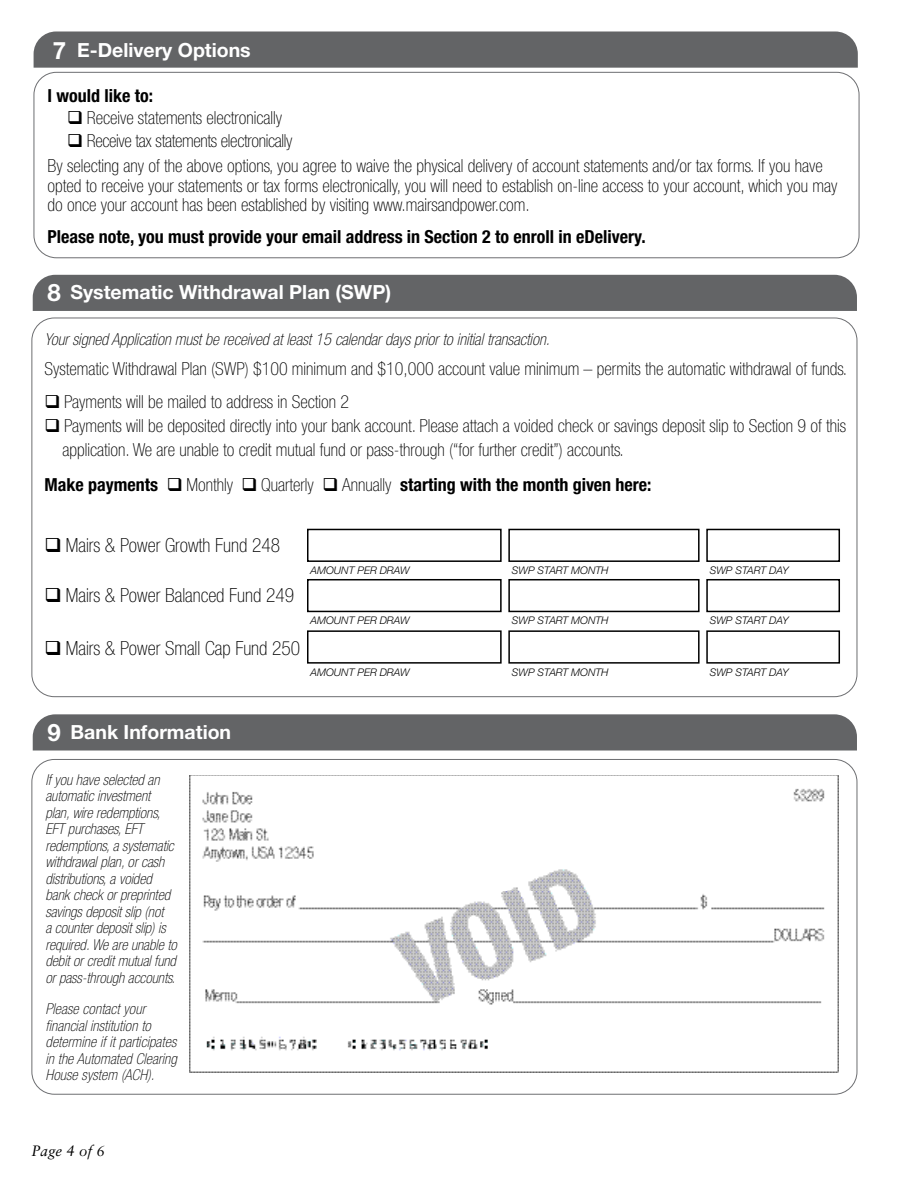
<style>
.page{position:relative;width:918px;height:1188px;background:#fff}
.page>*{position:absolute;margin:0;border:0;box-sizing:border-box;transform-origin:0 0}
.t1{font:100 condensed 19.5px "Helvetica Neue";color:#000}
.t2{font:700 19.5px "Helvetica Neue";color:#fff}
.t3{font:100 condensed 18px/24px "Helvetica Neue";color:#000}
.t4{font:700 condensed 18px "Helvetica Neue";color:#000}
.t5{font:italic 100 condensed 16.5px "Helvetica Neue";color:#000}
.t6{font:italic 100 condensed 15px/16.5px "Helvetica Neue";color:#000}
.t7{font:italic 15px "Sabon";color:#000}
.t8{font:italic 300 10.5px "Helvetica Neue";color:#000}
.s1{font-size:24px}
.s2{font-weight:100}
</style>
<div class="page">
<div style="left:33px;top:714px;width:824px;height:37px;background:#636466"></div>
<img style="left:189px;top:775px;width:649px;height:298px">
<div style="left:33px;top:275px;width:824px;height:36px;background:#636466"></div>
<div style="left:307px;top:529px;width:195px;height:33px;border:2px solid #000"></div>
<div style="left:307px;top:579px;width:195px;height:33px;border:2px solid #000"></div>
<div style="left:307px;top:630px;width:195px;height:34px;border:2px solid #000"></div>
<div style="left:508px;top:529px;width:192px;height:33px;border:2px solid #000"></div>
<div style="left:508px;top:579px;width:192px;height:33px;border:2px solid #000"></div>
<div style="left:508px;top:630px;width:192px;height:34px;border:2px solid #000"></div>
<div style="left:706px;top:529px;width:134px;height:33px;border:2px solid #000"></div>
<div style="left:706px;top:579px;width:134px;height:33px;border:2px solid #000"></div>
<div style="left:706px;top:630px;width:134px;height:34px;border:2px solid #000"></div>
<div style="left:34px;top:31px;width:824px;height:37px;background:#636466"></div>
<div style="left:34px;top:72px;width:825px;height:186px;border:1px solid #6d6e71;border-radius:22px"></div>
<p class="t2" style="left:53px;top:38px;width:200px"><span class="s1">7</span> E-Delivery Options</p>
<p class="t4" style="left:48px;top:84px;width:107px">I would like to:</p>
<p class="t3" style="left:67px;top:106px;width:217px">❑ Receive statements electronically</p>
<p class="t3" style="left:48px;top:127px;width:777px;line-height:25.5px;text-indent:19px">❑ Receive tax statements electronically<br>By selecting any of the above options, you agree to waive the physical delivery of account statements and/or tax forms. If you have</p>
<p class="t3" style="left:48px;top:175px;width:791px;line-height:19.5px">opted to receive your statements or tax forms electronically, you will need to establish on-line access to your account, which you may do once your account has been established by visiting www.mairsandpower.com.</p>
<p class="t4" style="left:48px;top:225px;width:600px">Please note, you must provide your email address in Section 2 to enroll in eDelivery.</p>
<p class="t2" style="left:48px;top:280px;width:345px"><span class="s1">8</span> Systematic Withdrawal Plan (SWP)</p>
<p class="t5" style="left:45px;top:330px;width:507px">Your signed Application must be received at least 15 calendar days prior to initial transaction.</p>
<p class="t3" style="left:45px;top:357px;width:804px">Systematic Withdrawal Plan (SWP) $100 minimum and $10,000 account value minimum – permits the automatic withdrawal of funds.</p>
<p class="t3" style="left:45px;top:390px;width:306px">❑ Payments will be mailed to address in Section 2</p>
<p class="t3" style="left:63px;top:414px;width:785px;text-indent:-18px">❑ Payments will be deposited directly into your bank account. Please attach a voided check or savings deposit slip to Section 9 of this application. We are unable to credit mutual fund or pass-through (“for further credit”) accounts.</p>
<p class="t4" style="left:45px;top:473px;width:609px">Make payments ❑ <span class="s2">Monthly</span> ❑ <span class="s2">Quarterly</span> ❑ <span class="s2">Annually</span> starting with the month given here:</p>
<p class="t1" style="left:45px;top:534px;width:237px">❑ Mairs &amp; Power Growth Fund 248</p>
<p class="t1" style="left:45px;top:584px;width:251px">❑ Mairs &amp; Power Balanced Fund 249</p>
<p class="t1" style="left:45px;top:637px;width:257px">❑ Mairs &amp; Power Small Cap Fund 250</p>
<p class="t8" style="left:311px;top:564px;width:101px">AMOUNT PER DRAW</p>
<p class="t8" style="left:311px;top:614px;width:101px">AMOUNT PER DRAW</p>
<p class="t8" style="left:311px;top:666px;width:101px">AMOUNT PER DRAW</p>
<p class="t2" style="left:48px;top:720px;width:185px"><span class="s1">9</span> Bank Information</p>
<p class="t6" style="left:45px;top:771px;width:133px">If you have selected an automatic investment plan, wire redemptions,<br>EFT purchases, EFT redemptions, a systematic withdrawal plan, or cash distributions, a voided bank check or preprinted savings deposit slip (not<br>a counter deposit slip) is required. We are unable to debit or credit mutual fund or pass-through accounts.</p>
<p class="t6" style="left:45px;top:1001px;width:133px">Please contact your financial institution to determine if it participates in the Automated Clearing<br>House system (ACH).</p>
<p class="t7" style="left:32px;top:1142px;width:75px">Page 4 of 6</p>
<p class="t8" style="left:512px;top:564px;width:98px">SWP START MONTH</p>
<p class="t8" style="left:710px;top:564px;width:80px">SWP START DAY</p>
<p class="t8" style="left:512px;top:614px;width:98px">SWP START MONTH</p>
<p class="t8" style="left:710px;top:614px;width:80px">SWP START DAY</p>
<p class="t8" style="left:512px;top:666px;width:98px">SWP START MONTH</p>
<p class="t8" style="left:710px;top:666px;width:80px">SWP START DAY</p>
</div>
